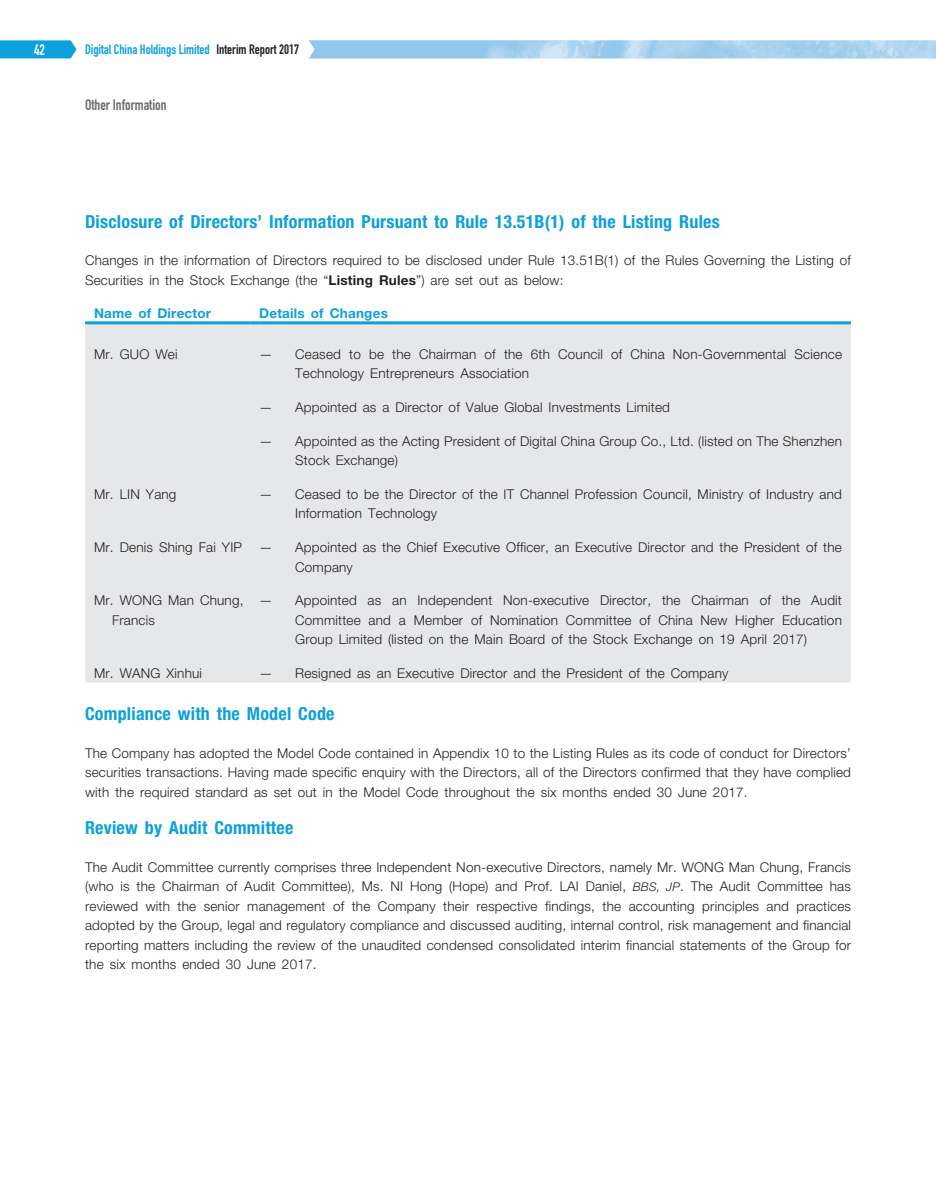
<style>
.page{position:relative;width:936px;height:1191px;background:#fff}
.page>*{position:absolute;margin:0;border:0;box-sizing:border-box;transform-origin:0 0}
._03_H1{font:700 condensed 18px "Helvetica Neue LT Std";letter-spacing:.01em;color:#0ca0dc}
.t1{font:15px "DIN Engschrift Std";color:#6c6d70}
.t2{font:15px "DIN Engschrift Std";color:#fff}
._11_P0{font:300 13.5px/19.5px "Helvetica Neue LT Std";letter-spacing:.015em;color:#231f20;text-align:justify}
._07_IN0{font:300 13.5px/19.5px "Helvetica Neue LT Std";letter-spacing:.015em;color:#231f20}
._15_Table_Stub{font:300 13.5px/19.5px "Helvetica Neue LT Std";letter-spacing:.015em;color:#231f20}
.t3{font:13.5px "DIN Engschrift Std";color:#0ca0dc}
._31_table_tab_6pt{font:700 13.5px "Helvetica Neue LT Std";letter-spacing:.015em;color:#0ca0dc}
._15_Table_Stub-2{font:700 13.5px "Helvetica Neue LT Std";letter-spacing:.015em;color:#0ca0dc}
.s1{color:#231f20}
.s2{font-weight:700}
.s3{font-style:italic;font-size:12px}
</style>
<div class="page">
<svg style="left:0;top:40px;width:77px;height:18px"></svg>
<img style="left:309px;top:40px;width:626px;height:18px">
<div style="left:85px;top:324px;width:765px;height:358px;background:#e6e7e9"></div>
<hr style="left:85px;top:321px;width:165px;height:3px;background:#0ca0dc">
<svg style="left:250px;top:321px;width:9px;height:3px"></svg>
<hr style="left:259px;top:321px;width:591px;height:3px;background:#0ca0dc">
<p class="t2" style="left:34px;top:41px;width:13px">42</p>
<p class="t3" style="left:85px;top:41px;width:215px">Digital China Holdings Limited <span class="s1">Interim Report 2017</span></p>
<p class="t1" style="left:85px;top:96px;width:83px">Other Information</p>
<p class="_03_H1" style="left:85px;top:210px;width:636px">Disclosure of Directors’ Information Pursuant to Rule 13.51B(1) of the Listing Rules</p>
<p class="_11_P0" style="left:85px;top:250px;width:767px">Changes in the information of Directors required to be disclosed under Rule 13.51B(1) of the Rules Governing the Listing of<br>Securities in the Stock Exchange (the “<span class="s2">Listing Rules</span>”) are set out as below:</p>
<p class="_15_Table_Stub-2" style="left:94px;top:305px;width:119px">Name of Director</p>
<p class="_31_table_tab_6pt" style="left:259px;top:305px;width:130px">Details of Changes</p>
<p class="_15_Table_Stub" style="left:94px;top:344px;width:85px">Mr. GUO Wei</p>
<p class="_07_IN0" style="left:295px;top:344px;width:548px;text-indent:-36px">— Ceased to be the Chairman of the 6th Council of China Non-Governmental Science<br>Technology Entrepreneurs Association</p>
<p class="_07_IN0" style="left:259px;top:397px;width:412px">— Appointed as a Director of Value Global Investments Limited</p>
<p class="_07_IN0" style="left:295px;top:431px;width:548px;text-indent:-36px">— Appointed as the Acting President of Digital China Group Co., Ltd. (listed on The Shenzhen<br>Stock Exchange)</p>
<p class="_15_Table_Stub" style="left:94px;top:484px;width:84px">Mr. LIN Yang</p>
<p class="_07_IN0" style="left:295px;top:484px;width:548px;text-indent:-36px">— Ceased to be the Director of the IT Channel Profession Council, Ministry of Industry and<br>Information Technology</p>
<p class="_15_Table_Stub" style="left:94px;top:537px;width:149px">Mr. Denis Shing Fai YIP</p>
<p class="_07_IN0" style="left:295px;top:537px;width:548px;text-indent:-36px">— Appointed as the Chief Executive Officer, an Executive Director and the President of the<br>Company</p>
<p class="_15_Table_Stub" style="left:112px;top:590px;width:133px;text-indent:-18px">Mr. WONG Man Chung,<br>Francis</p>
<p class="_07_IN0" style="left:295px;top:590px;width:548px;text-align:justify;text-indent:-36px">— Appointed as an Independent Non-executive Director, the Chairman of the Audit Committee and a Member of Nomination Committee of China New Higher Education Group Limited (listed on the Main Board of the Stock Exchange on 19 April 2017)</p>
<p class="_15_Table_Stub" style="left:94px;top:663px;width:109px">Mr. WANG Xinhui</p>
<p class="_07_IN0" style="left:259px;top:663px;width:470px">— Resigned as an Executive Director and the President of the Company</p>
<p class="_03_H1" style="left:85px;top:703px;width:251px">Compliance with the Model Code</p>
<p class="_11_P0" style="left:85px;top:743px;width:767px">The Company has adopted the Model Code contained in Appendix 10 to the Listing Rules as its code of conduct for Directors’ securities transactions. Having made specific enquiry with the Directors, all of the Directors confirmed that they have complied with the required standard as set out in the Model Code throughout the six months ended 30 June 2017.</p>
<p class="_03_H1" style="left:85px;top:817px;width:210px">Review by Audit Committee</p>
<p class="_11_P0" style="left:85px;top:857px;width:767px">The Audit Committee currently comprises three Independent Non-executive Directors, namely Mr. WONG Man Chung, Francis (who is the Chairman of Audit Committee), Ms. NI Hong (Hope) and Prof. LAI Daniel, <span class="s3">BBS, JP</span>. The Audit Committee has reviewed with the senior management of the Company their respective findings, the accounting principles and practices adopted by the Group, legal and regulatory compliance and discussed auditing, internal control, risk management and financial reporting matters including the review of the unaudited condensed consolidated interim financial statements of the Group for the six months ended 30 June 2017.</p>
</div>
